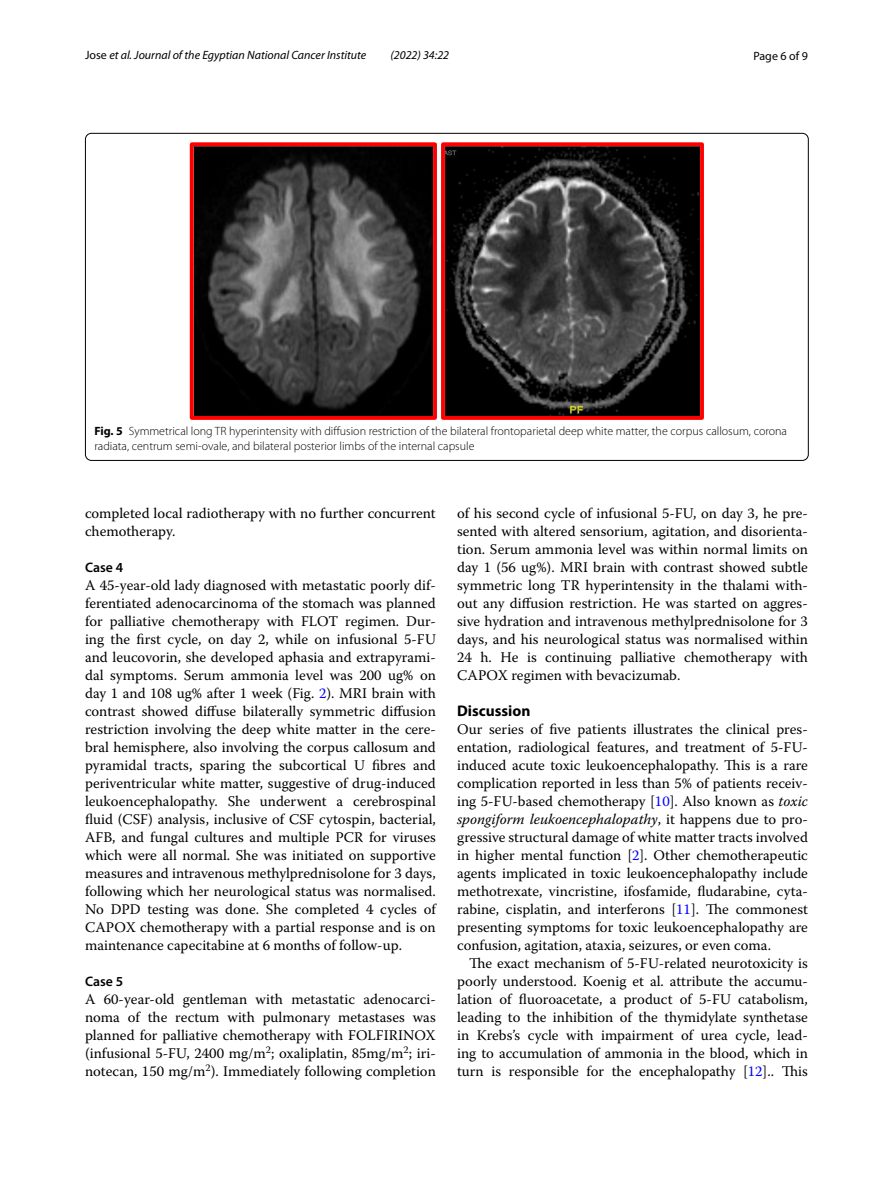
<style>
.page{position:relative;width:893px;height:1187px;background:#fff}
.page>*{position:absolute;margin:0;border:0;box-sizing:border-box;transform-origin:0 0}
.t1{font:700 15.45px "Myriad Pro";color:#000}
.t2{font:14.7px/18px "Warnock Pro";color:#000;text-align:justify}
.t3{font:600 13.8px "Myriad Pro";color:#000}
.t4{font:300 12px/15px "Myriad Pro";color:#000}
.t5{font:italic 12px "Myriad Pro";color:#000}
.t6{font:12px "Myriad Pro";color:#000}
.s1{font-style:normal}
.s2{font-weight:700}
.s3{color:#00f}
.s4{font-style:italic}
</style>
<div class="page">
<svg style="left:190px;top:142px;width:514px;height:278px;background:#3c2d2d"></svg>
<p class="t5" style="left:85px;top:48px;width:283px"><span class="s1">Jose</span> et al. Journal of the Egyptian National Cancer Institute</p>
<p class="t5" style="left:390px;top:48px;width:60px">(2022) 34:22</p>
<p class="t6" style="left:753px;top:48px;width:56px">Page 6 of 9</p>
<p class="t4" style="left:94px;top:423px;width:694px"><span class="s2">Fig. 5</span> Symmetrical long TR hyperintensity with diffusion restriction of the bilateral frontoparietal deep white matter, the corpus callosum, corona radiata, centrum semi-ovale, and bilateral posterior limbs of the internal capsule</p>
<p class="t2" style="left:85px;top:504px;width:352px">completed local radiotherapy with no further concurrent chemotherapy.</p>
<p class="t3" style="left:85px;top:558px;width:40px">Case 4</p>
<p class="t2" style="left:85px;top:576px;width:352px">A 45-year-old lady diagnosed with metastatic poorly dif&shy;ferentiated adenocarcinoma of the stomach was planned for palliative chemotherapy with FLOT regimen. Dur&shy;ing the first cycle, on day 2, while on infusional 5-FU and leucovorin, she developed aphasia and extrapyrami&shy;dal symptoms. Serum ammonia level was 200 ug% on day 1 and 108 ug% after 1 week (Fig. <span class="s3">2</span>). MRI brain with contrast showed diffuse bilaterally symmetric diffusion restriction involving the deep white matter in the cere&shy;bral hemisphere, also involving the corpus callosum and pyramidal tracts, sparing the subcortical U fibres and periventricular white matter, suggestive of drug-induced leukoencephalopathy. She underwent a cerebrospinal fluid (CSF) analysis, inclusive of CSF cytospin, bacterial, AFB, and fungal cultures and multiple PCR for viruses which were all normal. She was initiated on supportive measures and intravenous methylprednisolone for 3 days, following which her neurological status was normalised.<br>No DPD testing was done. She completed 4 cycles of CAPOX chemotherapy with a partial response and is on maintenance capecitabine at 6 months of follow-up.</p>
<p class="t3" style="left:85px;top:972px;width:40px">Case 5</p>
<p class="t2" style="left:85px;top:990px;width:352px">A 60-year-old gentleman with metastatic adenocarci&shy;noma of the rectum with pulmonary metastases was planned for palliative chemotherapy with FOLFIRINOX (infusional 5-FU, 2400 mg/m<sup>2</sup>; oxaliplatin, 85mg/m<sup>2</sup>; iri&shy;notecan, 150 mg/m<sup>2</sup>). Immediately following completion</p>
<p class="t2" style="left:457px;top:504px;width:352px">of his second cycle of infusional 5-FU, on day 3, he pre&shy;sented with altered sensorium, agitation, and disorienta&shy;tion. Serum ammonia level was within normal limits on day 1 (56 ug%). MRI brain with contrast showed subtle symmetric long TR hyperintensity in the thalami with&shy;out any diffusion restriction. He was started on aggres&shy;sive hydration and intravenous methylprednisolone for 3 days, and his neurological status was normalised within 24 h. He is continuing palliative chemotherapy with CAPOX regimen with bevacizumab.</p>
<p class="t1" style="left:457px;top:701px;width:75px">Discussion</p>
<p class="t2" style="left:457px;top:720px;width:352px">Our series of five patients illustrates the clinical pres&shy;entation, radiological features, and treatment of 5-FU&shy;induced acute toxic leukoencephalopathy. This is a rare complication reported in less than 5% of patients receiv&shy;ing 5-FU-based chemotherapy [<span class="s3">10</span>]. Also known as <span class="s4">toxic spongiform leukoencephalopathy</span>, it happens due to pro&shy;gressive structural damage of white matter tracts involved in higher mental function [<span class="s3">2</span>]. Other chemotherapeutic agents implicated in toxic leukoencephalopathy include methotrexate, vincristine, ifosfamide, fludarabine, cyta&shy;rabine, cisplatin, and interferons [<span class="s3">11</span>]. The commonest presenting symptoms for toxic leukoencephalopathy are confusion, agitation, ataxia, seizures, or even coma.</p>
<p class="t2" style="left:457px;top:954px;width:352px;text-indent:12px">The exact mechanism of 5-FU-related neurotoxicity is poorly understood. Koenig et al. attribute the accumu&shy;lation of fluoroacetate, a product of 5-FU catabolism, leading to the inhibition of the thymidylate synthetase in Krebs’s cycle with impairment of urea cycle, lead&shy;ing to accumulation of ammonia in the blood, which in turn is responsible for the encephalopathy [<span class="s3">12</span>].. This</p>
</div>
